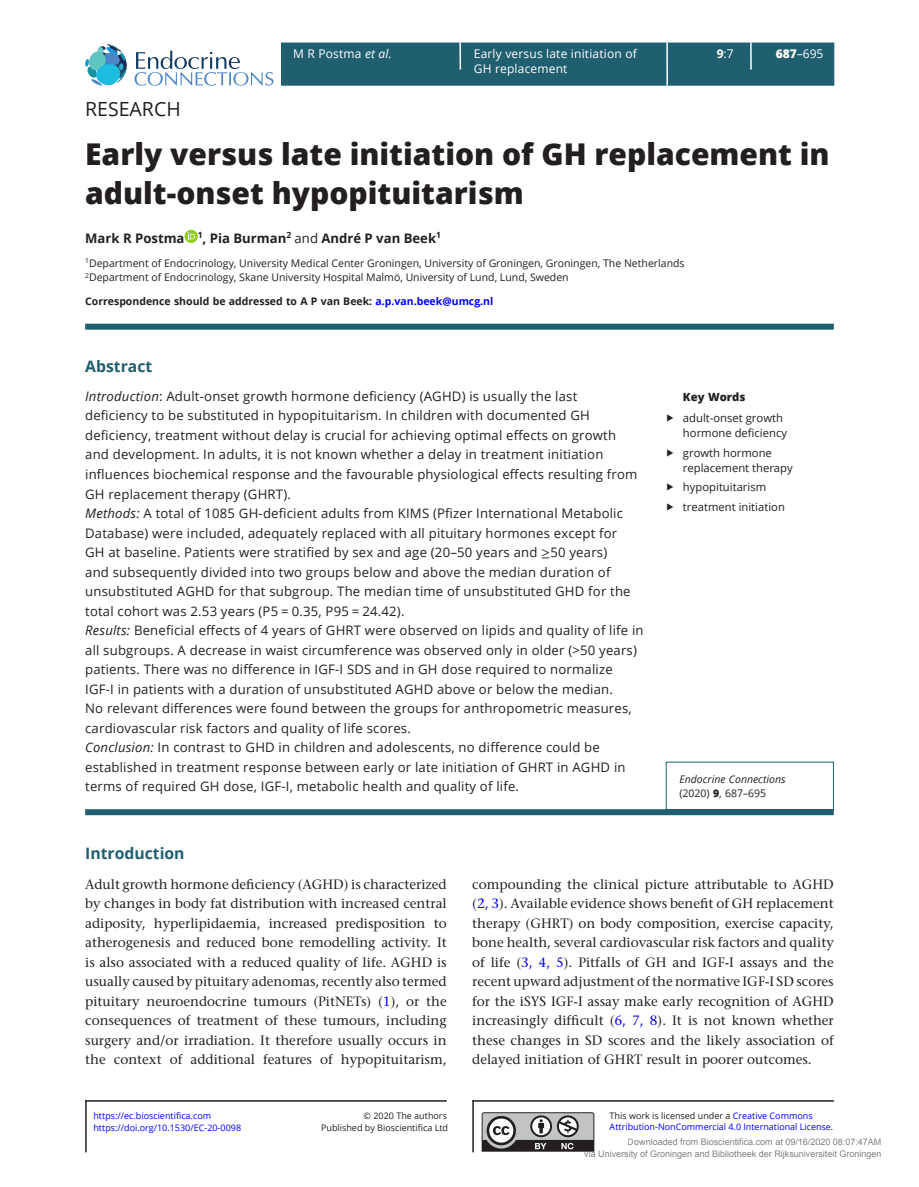
<style>
.page{position:relative;width:919px;height:1187px;background:#fff}
.page>*{position:absolute;margin:0;border:0;box-sizing:border-box;transform-origin:0 0}
.CT{font:800 30px/39px "Open Sans";color:#231f20}
.AT{font:19.5px "Open Sans";color:#231f20}
.H1_Rule{font:700 15.75px "Open Sans";color:#205f6f}
.ABS_H{font:700 15.75px "Open Sans";color:#205f6f}
.TXT{font:500 13.5px/19.5px "Stone Serif Std";color:#231f20;text-align:justify}
.ABS_TXT{font:13.2px/19.5px "Open Sans";letter-spacing:.015em;color:#231f20}
.ABS_TXT_L{font:13.2px/19.5px "Open Sans";letter-spacing:.015em;color:#231f20}
.AU{font:700 13.2px "Open Sans";color:#231f20}
.t1{font:12px "Open Sans";letter-spacing:.015em;color:#fff}
.t2{font:11.25px/15px "Open Sans";color:#231f20}
.Keywords_Head{font:800 11.25px "Open Sans";color:#231f20}
.Address{font:10.5px "Open Sans";color:#231f20}
.Corres{font:700 10.5px "Open Sans";color:#231f20}
.Corres-2{font:italic 10.5px "Open Sans";color:#231f20}
.Corres-3{font:10.5px "Open Sans";color:#231f20}
.t3{font:9px/12px "Arial";color:rgb(0 0 0/.5);text-align:right}
.t4{font:9px "Open Sans";color:#00f}
.t5{font:9px/11.6px "Open Sans";color:#231f20;text-align:right}
.s1{font-style:italic}
.s2{font-weight:700}
.s3{font-weight:800}
.s4{font-weight:400}
.s5{color:#00f}
.s6{font-family:"STIX General"}
</style>
<div class="page">
<div style="left:281px;top:43px;width:553px;height:43px;background:#205f6f;border:2px solid #205f6f"></div>
<svg style="left:750px;top:43px;width:1px;height:27px"></svg>
<hr style="left:666px;top:43px;width:2px;height:43px;background:#fff">
<hr style="left:459px;top:43px;width:2px;height:27px;background:#fff">
<svg style="left:134px;top:51px;width:139px;height:35px"></svg>
<svg style="left:85px;top:44px;width:42px;height:42px"></svg>
<svg style="left:184px;top:230px;width:14px;height:13px"></svg>
<svg style="left:188px;top:232px;width:7px;height:7px"></svg>
<div style="left:85px;top:323px;width:748px;height:6px;background:#205f6f"></div>
<div style="left:85px;top:809px;width:748px;height:6px;background:#205f6f"></div>
<svg style="left:481px;top:1112px;width:113px;height:39px;background:#8c8b8c"></svg>
<hr style="left:472px;top:1100px;width:361px;height:1px;background:#231f20">
<hr style="left:472px;top:1100px;width:2px;height:52px;background:#231f20">
<hr style="left:85px;top:1100px;width:361px;height:1px;background:#231f20">
<hr style="left:85px;top:1100px;width:2px;height:52px;background:#231f20">
<p class="t1" style="left:293px;top:46px;width:100px">M R Postma <span class="s1">et al.</span></p>
<p class="t1" style="left:474px;top:46px;width:164px">Early versus late initiation of</p>
<p class="t1" style="left:716px;top:46px;width:18px"><span class="s2">9</span>:7</p>
<p class="t1" style="left:775px;top:46px;width:49px"><span class="s3">687</span>–695</p>
<p class="t1" style="left:474px;top:61px;width:95px">GH replacement</p>
<p class="AT" style="left:85px;top:96px;width:97px">RESEARCH</p>
<p class="CT" style="left:85px;top:133px;width:746px">Early versus late initiation of GH replacement in adult-onset hypopituitarism</p>
<p class="AU" style="left:85px;top:229px;width:357px">Mark R Postma <sup>1</sup>, Pia Burman<sup>2</sup> <span class="s4">and</span> André P van Beek<sup>1</sup></p>
<p class="Address" style="left:85px;top:255px;width:601px"><sup>1</sup>Department of Endocrinology, University Medical Center Groningen, University of Groningen, Groningen, The Netherlands</p>
<p class="Address" style="left:85px;top:270px;width:485px"><sup>2</sup>Department of Endocrinology, Skane University Hospital Malmö, University of Lund, Lund, Sweden</p>
<p class="Corres" style="left:85px;top:293px;width:409px">Correspondence should be addressed to A P van Beek: <span class="s5">a.p.van.beek@umcg.nl</span></p>
<p class="ABS_H" style="left:85px;top:355px;width:69px">Abstract</p>
<p class="ABS_TXT" style="left:85px;top:386px;width:554px"><span class="s1">Introduction</span>: Adult-onset growth hormone deficiency (AGHD) is usually the last deficiency to be substituted in hypopituitarism. In children with documented GH deficiency, treatment without delay is crucial for achieving optimal effects on growth and development. In adults, it is not known whether a delay in treatment initiation influences biochemical response and the favourable physiological effects resulting from GH replacement therapy (GHRT).</p>
<p class="ABS_TXT" style="left:85px;top:503px;width:547px"><span class="s1">Methods:</span> A total of 1085 GH-deficient adults from KIMS (Pfizer International Metabolic Database) were included, adequately replaced with all pituitary hormones except for GH at baseline. Patients were stratified by sex and age (20–50 years and <span class="s6">≥</span>50 years) and subsequently divided into two groups below and above the median duration of unsubstituted AGHD for that subgroup. The median time of unsubstituted GHD for the total cohort was 2.53 years (P5 = 0.35, P95 = 24.42).</p>
<p class="ABS_TXT" style="left:85px;top:620px;width:560px"><span class="s1">Results:</span> Beneficial effects of 4 years of GHRT were observed on lipids and quality of life in all subgroups. A decrease in waist circumference was observed only in older (&gt;50 years) patients. There was no difference in IGF-I SDS and in GH dose required to normalize IGF-I in patients with a duration of unsubstituted AGHD above or below the median.<br>No relevant differences were found between the groups for anthropometric measures, cardiovascular risk factors and quality of life scores.</p>
<p class="ABS_TXT_L" style="left:85px;top:737px;width:542px"><span class="s1">Conclusion:</span> In contrast to GHD in children and adolescents, no difference could be established in treatment response between early or late initiation of GHRT in AGHD in terms of required GH dose, IGF-I, metabolic health and quality of life.</p>
<p class="Keywords_Head" style="left:683px;top:388px;width:64px">Key Words</p>
<p class="t2" style="left:683px;top:410px;width:106px">adult-onset growth hormone deficiency</p>
<p class="t2" style="left:683px;top:445px;width:111px">growth hormone replacement therapy</p>
<p class="t2" style="left:683px;top:479px;width:85px">hypopituitarism</p>
<p class="t2" style="left:683px;top:499px;width:103px">treatment initiation</p>
<p class="Corres-2" style="left:679px;top:771px;width:108px">Endocrine Connections</p>
<p class="Corres-3" style="left:679px;top:786px;width:88px">(2020) <span class="s3">9</span>, 687–695</p>
<p class="H1_Rule" style="left:85px;top:842px;width:101px">Introduction</p>
<p class="TXT" style="left:85px;top:874px;width:363px">Adult growth hormone deficiency (AGHD) is characterized by changes in body fat distribution with increased central adiposity, hyperlipidaemia, increased predisposition to atherogenesis and reduced bone remodelling activity. It is also associated with a reduced quality of life. AGHD is usually caused by pituitary adenomas, recently also termed pituitary neuroendocrine tumours (PitNETs) (<span class="s5">1</span>), or the consequences of treatment of these tumours, including surgery and/or irradiation. It therefore usually occurs in the context of additional features of hypopituitarism,</p>
<p class="TXT" style="left:472px;top:874px;width:363px">compounding the clinical picture attributable to AGHD (<span class="s5">2, 3</span>). Available evidence shows benefit of GH replacement therapy (GHRT) on body composition, exercise capacity, bone health, several cardiovascular risk factors and quality of life (<span class="s5">3, 4, 5</span>). Pitfalls of GH and IGF-I assays and the recent upward adjustment of the normative IGF-I SD scores for the iSYS IGF-I assay make early recognition of AGHD increasingly difficult (<span class="s5">6, 7, 8</span>). It is not known whether these changes in SD scores and the likely association of delayed initiation of GHRT result in poorer outcomes.</p>
<p class="t4" style="left:93px;top:1109px;width:119px">https://ec.bioscientifica.com</p>
<p class="t5" style="left:321px;top:1109px;width:128px">© 2020 The authors<br>Published by Bioscientifica Ltd</p>
<p class="t5" style="left:609px;top:1109px;width:204px">This work is licensed under a <span class="s5">Creative Commons</span></p>
<p class="t4" style="left:93px;top:1121px;width:149px">https://doi.org/10.1530/EC-20-0098</p>
<p class="t4" style="left:609px;top:1120px;width:225px">Attribution-NonCommercial 4.0 International License.</p>
<p class="t3" style="left:584px;top:1135px;width:299px">Downloaded from Bioscientifica.com at 09/16/2020 08:07:47AM<br>via University of Groningen and Bibliotheek der Rijksuniversiteit Groningen</p>
</div>
